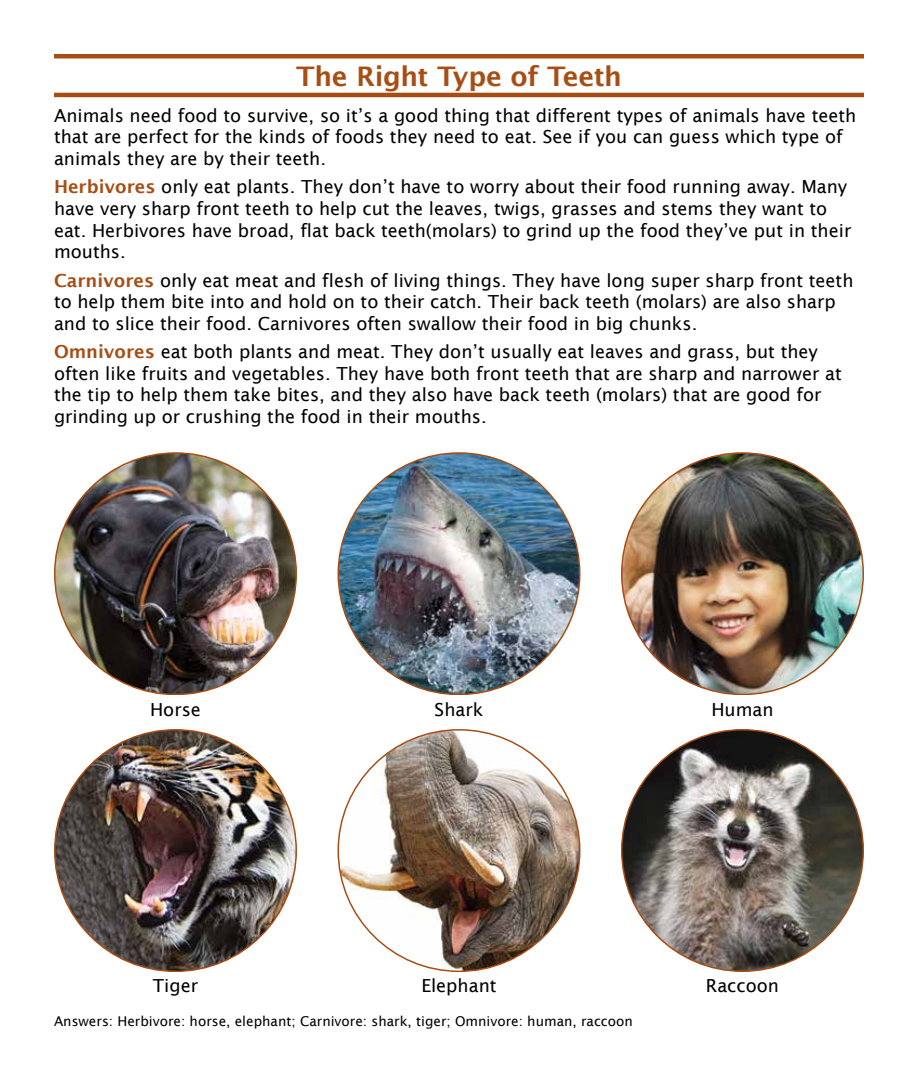
<style>
.page{position:relative;width:918px;height:1080px;background:#fff}
.page>*{position:absolute;margin:0;border:0;box-sizing:border-box;transform-origin:0 0}
.t1{font:600 27px "Lucida Sans";letter-spacing:-.015em;color:#a74e15}
.t2{font:18px/21.6px "Lucida Sans";color:#000}
.t3{font:13.5px "Lucida Sans";color:#000}
.s1{font-weight:600;color:#a74e15}
</style>
<div class="page">
<img style="left:55px;top:453px;width:241px;height:241px;border-radius:121px">
<img style="left:338px;top:453px;width:242px;height:241px;border-radius:121px">
<img style="left:622px;top:453px;width:241px;height:241px;border-radius:121px">
<img style="left:55px;top:730px;width:241px;height:241px;border-radius:121px">
<img style="left:338px;top:730px;width:242px;height:241px;border-radius:121px">
<img style="left:622px;top:730px;width:241px;height:241px;border-radius:121px">
<hr style="left:54px;top:93px;width:810px;height:4px;background:#a74e15">
<hr style="left:54px;top:54px;width:810px;height:4px;background:#a74e15">
<h1 class="t1" style="left:296px;top:61px;width:327px">The Right Type of Teeth</h1>
<p class="t2" style="left:54px;top:105px;width:804px">Animals need food to survive, so it’s a good thing that different types of animals have teeth that are perfect for the kinds of foods they need to eat. See if you can guess which type of animals they are by their teeth.</p>
<p class="t2" style="left:54px;top:176px;width:799px"><span class="s1">Herbivores</span> only eat plants. They don’t have to worry about their food running away. Many have very sharp front teeth to help cut the leaves, twigs, grasses and stems they want to eat. Herbivores have broad, flat back teeth(molars) to grind up the food they’ve put in their mouths.</p>
<p class="t2" style="left:54px;top:269px;width:801px"><span class="s1">Carnivores</span> only eat meat and flesh of living things. They have long super sharp front teeth to help them bite into and hold on to their catch. Their back teeth (molars) are also sharp and to slice their food. Carnivores often swallow their food in big chunks.</p>
<p class="t2" style="left:54px;top:341px;width:789px"><span class="s1">Omnivores</span> eat both plants and meat. They don’t usually eat leaves and grass, but they often like fruits and vegetables. They have both front teeth that are sharp and narrower at the tip to help them take bites, and they also have back teeth (molars) that are good for grinding up or crushing the food in their mouths.</p>
<p class="t2" style="left:150px;top:698px;width:52px">Horse</p>
<p class="t2" style="left:435px;top:698px;width:50px">Shark</p>
<p class="t2" style="left:711px;top:698px;width:64px">Human</p>
<p class="t2" style="left:153px;top:975px;width:47px">Tiger</p>
<p class="t2" style="left:421px;top:975px;width:77px">Elephant</p>
<p class="t2" style="left:706px;top:975px;width:75px">Raccoon</p>
<p class="t3" style="left:54px;top:1013px;width:580px">Answers: Herbivore: horse, elephant; Carnivore: shark, tiger; Omnivore: human, raccoon</p>
</div>
